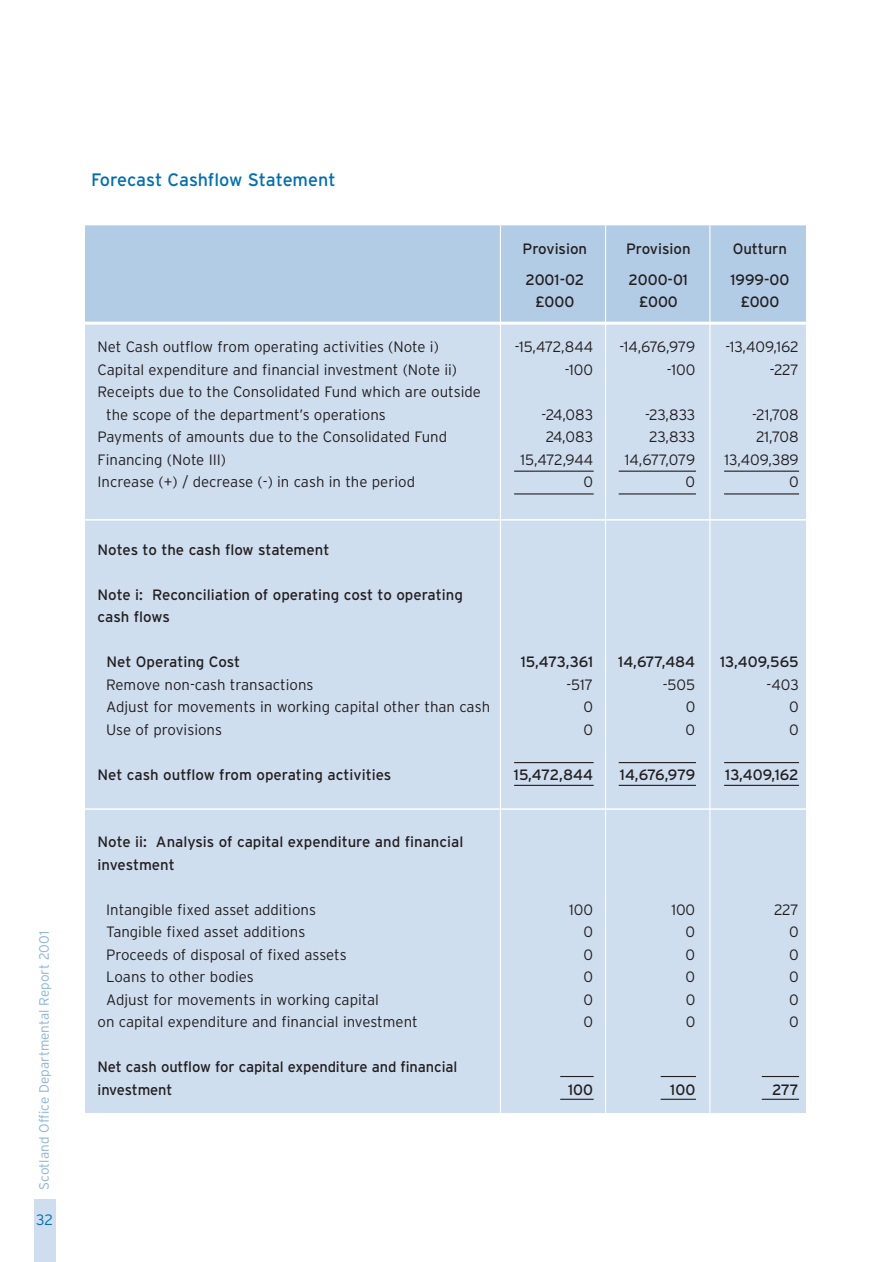
<style>
.page{position:relative;width:893px;height:1262px;background:#fff}
.page>*{position:absolute;margin:0;border:0;box-sizing:border-box;transform-origin:0 0}
.t1{font:18px "Interstate";color:#006faf}
.t2{font:300 15px/22.5px "Interstate";color:#231f20}
.t3{font:15px/22.5px "Interstate";color:#231f20}
.t4{font:300 15px "Interstate";color:#006faf}
.t5{font:300 13.5px "Interstate";color:#8bb3d8}
</style>
<div class="page">
<div style="left:85px;top:225px;width:720px;height:887px;background:#cfdeef"></div>
<div style="left:34px;top:1199px;width:21px;height:63px;background:#cfdeef"></div>
<hr style="left:77px;top:519px;width:735px;height:1px;background:#fff">
<hr style="left:75px;top:808px;width:736px;height:1px;background:#fff">
<hr style="left:514px;top:470px;width:79px;height:2px;background:#231f20">
<hr style="left:618px;top:470px;width:78px;height:2px;background:#231f20">
<hr style="left:724px;top:470px;width:75px;height:2px;background:#231f20">
<hr style="left:514px;top:493px;width:79px;height:1px;background:#231f20">
<hr style="left:618px;top:493px;width:78px;height:1px;background:#231f20">
<hr style="left:724px;top:493px;width:75px;height:1px;background:#231f20">
<hr style="left:514px;top:762px;width:79px;height:1px;background:#231f20">
<hr style="left:618px;top:762px;width:78px;height:1px;background:#231f20">
<hr style="left:724px;top:762px;width:75px;height:1px;background:#231f20">
<hr style="left:514px;top:784px;width:79px;height:2px;background:#231f20">
<hr style="left:618px;top:784px;width:78px;height:2px;background:#231f20">
<hr style="left:724px;top:784px;width:75px;height:2px;background:#231f20">
<hr style="left:560px;top:1076px;width:33px;height:1px;background:#231f20">
<hr style="left:660px;top:1076px;width:36px;height:1px;background:#231f20">
<hr style="left:761px;top:1076px;width:38px;height:1px;background:#231f20">
<hr style="left:560px;top:1098px;width:33px;height:1px;background:#231f20">
<hr style="left:660px;top:1098px;width:36px;height:1px;background:#231f20">
<hr style="left:761px;top:1098px;width:38px;height:1px;background:#231f20">
<div style="left:85px;top:225px;width:720px;height:97px;background:#b3cce5"></div>
<hr style="left:605px;top:225px;width:1px;height:887px;background:#fff">
<hr style="left:500px;top:225px;width:1px;height:887px;background:#fff">
<hr style="left:709px;top:225px;width:1px;height:887px;background:#fff">
<hr style="left:71px;top:322px;width:737px;height:3px;background:#fff">
<p class="t5" style="left:38px;top:1189px;width:260px;rotate:-90deg">Scotland Office Departmental Report 2001</p>
<p class="t4" style="left:36px;top:1212px;width:18px">32</p>
<p class="t1" style="left:91px;top:171px;width:246px">Forecast Cashflow Statement</p>
<p class="t3" style="left:522px;top:239px;width:66px">Provision</p>
<p class="t3" style="left:626px;top:239px;width:66px">Provision</p>
<p class="t3" style="left:732px;top:239px;width:56px">Outturn</p>
<p class="t3" style="left:525px;top:270px;width:60px">2001-02</p>
<p class="t3" style="left:628px;top:270px;width:61px">2000-01</p>
<p class="t3" style="left:730px;top:270px;width:60px">1999-00</p>
<p class="t3" style="left:535px;top:293px;width:41px">£000</p>
<p class="t3" style="left:638px;top:293px;width:41px">£000</p>
<p class="t3" style="left:740px;top:293px;width:41px">£000</p>
<p class="t2" style="left:97px;top:338px;width:343px">Net Cash outflow from operating activities (Note i)</p>
<p class="t2" style="left:514px;top:338px;width:80px">-15,472,844</p>
<p class="t2" style="left:619px;top:338px;width:77px">-14,676,979</p>
<p class="t2" style="left:725px;top:338px;width:75px">-13,409,162</p>
<p class="t2" style="left:97px;top:360px;width:361px">Capital expenditure and financial investment (Note ii)</p>
<p class="t2" style="left:565px;top:360px;width:30px">-100</p>
<p class="t2" style="left:667px;top:360px;width:30px">-100</p>
<p class="t2" style="left:770px;top:360px;width:30px">-227</p>
<p class="t2" style="left:106px;top:383px;width:376px;text-indent:-9px">Receipts due to the Consolidated Fund which are outside the scope of the department’s operations</p>
<p class="t2" style="left:541px;top:405px;width:53px">-24,083</p>
<p class="t2" style="left:645px;top:405px;width:52px">-23,833</p>
<p class="t2" style="left:752px;top:405px;width:48px">-21,708</p>
<p class="t2" style="left:97px;top:428px;width:351px">Payments of amounts due to the Consolidated Fund</p>
<p class="t2" style="left:545px;top:428px;width:49px">24,083</p>
<p class="t2" style="left:649px;top:428px;width:48px">23,833</p>
<p class="t2" style="left:756px;top:428px;width:44px">21,708</p>
<p class="t2" style="left:97px;top:450px;width:130px">Financing (Note III)</p>
<p class="t2" style="left:520px;top:450px;width:74px">15,472,944</p>
<p class="t2" style="left:625px;top:450px;width:72px">14,677,079</p>
<p class="t2" style="left:724px;top:450px;width:76px">13,409,389</p>
<p class="t2" style="left:97px;top:473px;width:319px">Increase (+) / decrease (-) in cash in the period</p>
<p class="t2" style="left:583px;top:473px;width:11px">0</p>
<p class="t2" style="left:685px;top:473px;width:11px">0</p>
<p class="t2" style="left:789px;top:473px;width:11px">0</p>
<p class="t3" style="left:97px;top:540px;width:233px">Notes to the cash flow statement</p>
<p class="t3" style="left:97px;top:585px;width:367px">Note i: Reconciliation of operating cost to operating cash flows</p>
<p class="t3" style="left:106px;top:653px;width:135px">Net Operating Cost</p>
<p class="t3" style="left:520px;top:653px;width:74px">15,473,361</p>
<p class="t3" style="left:618px;top:653px;width:78px">14,677,484</p>
<p class="t3" style="left:720px;top:653px;width:80px">13,409,565</p>
<p class="t2" style="left:106px;top:675px;width:209px">Remove non-cash transactions</p>
<p class="t2" style="left:566px;top:675px;width:28px">-517</p>
<p class="t2" style="left:662px;top:675px;width:34px">-505</p>
<p class="t2" style="left:766px;top:675px;width:34px">-403</p>
<p class="t2" style="left:106px;top:698px;width:385px">Adjust for movements in working capital other than cash</p>
<p class="t2" style="left:583px;top:698px;width:11px">0</p>
<p class="t2" style="left:685px;top:698px;width:11px">0</p>
<p class="t2" style="left:789px;top:698px;width:11px">0</p>
<p class="t2" style="left:106px;top:720px;width:117px">Use of provisions</p>
<p class="t2" style="left:583px;top:720px;width:11px">0</p>
<p class="t2" style="left:685px;top:720px;width:11px">0</p>
<p class="t2" style="left:789px;top:720px;width:11px">0</p>
<p class="t3" style="left:97px;top:765px;width:295px">Net cash outflow from operating activities</p>
<p class="t3" style="left:514px;top:765px;width:81px">15,472,844</p>
<p class="t3" style="left:620px;top:765px;width:77px">14,676,979</p>
<p class="t3" style="left:725px;top:765px;width:75px">13,409,162</p>
<p class="t3" style="left:97px;top:833px;width:367px">Note ii: Analysis of capital expenditure and financial investment</p>
<p class="t2" style="left:106px;top:900px;width:211px">Intangible fixed asset additions</p>
<p class="t2" style="left:569px;top:900px;width:25px">100</p>
<p class="t2" style="left:671px;top:900px;width:25px">100</p>
<p class="t2" style="left:774px;top:900px;width:26px">227</p>
<p class="t2" style="left:106px;top:923px;width:201px">Tangible fixed asset additions</p>
<p class="t2" style="left:583px;top:923px;width:11px">0</p>
<p class="t2" style="left:685px;top:923px;width:11px">0</p>
<p class="t2" style="left:789px;top:923px;width:11px">0</p>
<p class="t2" style="left:106px;top:945px;width:242px">Proceeds of disposal of fixed assets</p>
<p class="t2" style="left:583px;top:945px;width:11px">0</p>
<p class="t2" style="left:685px;top:945px;width:11px">0</p>
<p class="t2" style="left:789px;top:945px;width:11px">0</p>
<p class="t2" style="left:106px;top:968px;width:149px">Loans to other bodies</p>
<p class="t2" style="left:583px;top:968px;width:11px">0</p>
<p class="t2" style="left:685px;top:968px;width:11px">0</p>
<p class="t2" style="left:789px;top:968px;width:11px">0</p>
<p class="t2" style="left:106px;top:990px;width:274px">Adjust for movements in working capital</p>
<p class="t2" style="left:583px;top:990px;width:11px">0</p>
<p class="t2" style="left:685px;top:990px;width:11px">0</p>
<p class="t2" style="left:789px;top:990px;width:11px">0</p>
<p class="t2" style="left:97px;top:1013px;width:322px">on capital expenditure and financial investment</p>
<p class="t2" style="left:583px;top:1013px;width:11px">0</p>
<p class="t2" style="left:685px;top:1013px;width:11px">0</p>
<p class="t2" style="left:789px;top:1013px;width:11px">0</p>
<p class="t3" style="left:97px;top:1058px;width:361px">Net cash outflow for capital expenditure and financial investment</p>
<p class="t3" style="left:568px;top:1080px;width:26px">100</p>
<p class="t3" style="left:670px;top:1080px;width:26px">100</p>
<p class="t3" style="left:772px;top:1080px;width:28px">277</p>
</div>
